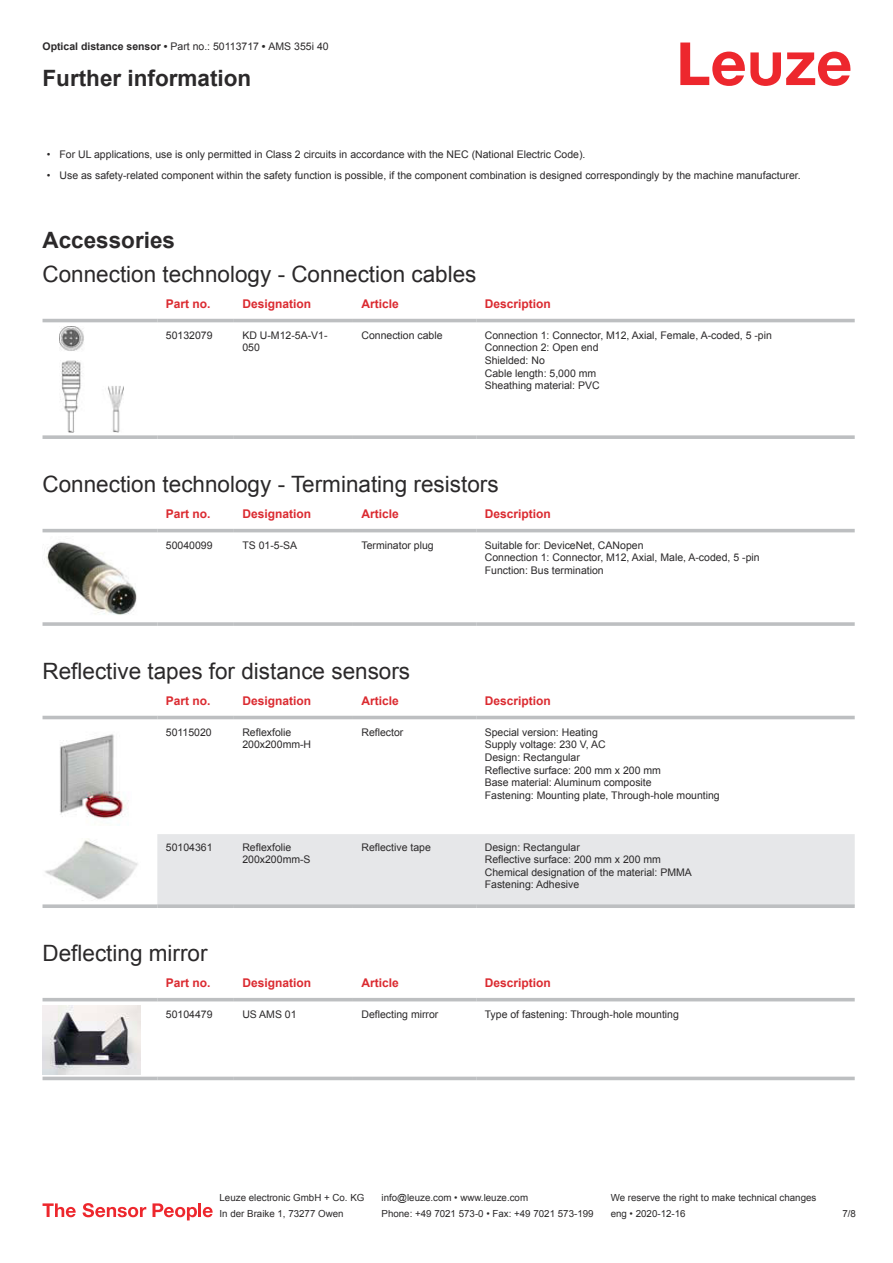
<style>
.page{position:relative;width:893px;height:1263px;background:#fff}
.page>*{position:absolute;margin:0;border:0;box-sizing:border-box;transform-origin:0 0}
.t1{font:22.5px "Arial";color:#2b292a}
.t2{font:700 22.5px "Arial";color:#2b292a}
.t3{font:700 12px "Arial";color:#db2a30}
.t4{font:10.5px/12.6px "Arial";color:#2b292a}
.t5{font:9.75px "Arial";color:#2b292a}
.s1{font-weight:700}
</style>
<div class="page">
<svg style="left:680px;top:43px;width:170px;height:43px"></svg>
<svg style="left:43px;top:318px;width:812px;height:9px"></svg>
<hr style="left:43px;top:319px;width:114px;height:3px;background:#bdbfc1">
<hr style="left:157px;top:319px;width:77px;height:3px;background:#bdbfc1">
<hr style="left:234px;top:319px;width:119px;height:3px;background:#bdbfc1">
<hr style="left:353px;top:319px;width:123px;height:3px;background:#bdbfc1">
<hr style="left:476px;top:319px;width:379px;height:3px;background:#bdbfc1">
<svg style="left:43px;top:435px;width:114px;height:4px"></svg>
<svg style="left:157px;top:435px;width:77px;height:4px"></svg>
<svg style="left:234px;top:435px;width:119px;height:4px"></svg>
<svg style="left:353px;top:435px;width:123px;height:4px"></svg>
<svg style="left:476px;top:435px;width:379px;height:4px;background:#c3c5c7"></svg>
<img style="left:59px;top:327px;width:65px;height:106px">
<svg style="left:43px;top:528px;width:812px;height:5px;fill:#efeff0"></svg>
<hr style="left:43px;top:529px;width:114px;height:3px;background:#bdbfc1">
<hr style="left:157px;top:529px;width:77px;height:3px;background:#bdbfc1">
<hr style="left:234px;top:529px;width:119px;height:3px;background:#bdbfc1">
<hr style="left:353px;top:529px;width:123px;height:3px;background:#bdbfc1">
<hr style="left:476px;top:529px;width:379px;height:3px;background:#bdbfc1">
<svg style="left:43px;top:622px;width:114px;height:4px"></svg>
<hr style="left:157px;top:622px;width:77px;height:4px;background:#c6c8ca">
<svg style="left:234px;top:622px;width:119px;height:4px"></svg>
<svg style="left:353px;top:622px;width:123px;height:4px"></svg>
<hr style="left:476px;top:622px;width:379px;height:4px;background:#c6c8ca">
<img style="left:46px;top:541px;width:91px;height:74px">
<div style="left:43px;top:715px;width:812px;height:5px;background:#edeeee"></div>
<div style="left:157px;top:834px;width:698px;height:70px;background:#e6e7e9"></div>
<hr style="left:43px;top:716px;width:114px;height:3px;background:#bdbfc1">
<hr style="left:157px;top:716px;width:77px;height:3px;background:#bdbfc1">
<hr style="left:234px;top:716px;width:119px;height:3px;background:#bdbfc1">
<hr style="left:353px;top:716px;width:123px;height:3px;background:#bdbfc1">
<hr style="left:476px;top:716px;width:379px;height:3px;background:#bdbfc1">
<svg style="left:43px;top:904px;width:114px;height:4px"></svg>
<svg style="left:157px;top:904px;width:77px;height:4px"></svg>
<svg style="left:234px;top:904px;width:119px;height:4px"></svg>
<svg style="left:353px;top:904px;width:123px;height:4px"></svg>
<svg style="left:476px;top:904px;width:379px;height:4px;background:#c1c3c5"></svg>
<img style="left:60px;top:734px;width:69px;height:92px">
<img style="left:45px;top:838px;width:93px;height:63px">
<svg style="left:43px;top:1001px;width:812px;height:80px"></svg>
<hr style="left:43px;top:998px;width:114px;height:3px;background:#bdbfc1">
<hr style="left:157px;top:998px;width:77px;height:3px;background:#bdbfc1">
<hr style="left:234px;top:998px;width:119px;height:3px;background:#bdbfc1">
<hr style="left:353px;top:998px;width:123px;height:3px;background:#bdbfc1">
<hr style="left:476px;top:998px;width:379px;height:3px;background:#bdbfc1">
<hr style="left:43px;top:1077px;width:114px;height:3px;background:#bdbfc1">
<hr style="left:157px;top:1077px;width:77px;height:3px;background:#bdbfc1">
<hr style="left:234px;top:1077px;width:119px;height:3px;background:#bdbfc1">
<hr style="left:353px;top:1077px;width:123px;height:3px;background:#bdbfc1">
<hr style="left:476px;top:1077px;width:379px;height:3px;background:#bdbfc1">
<img style="left:43px;top:1006px;width:97px;height:68px">
<svg style="left:43px;top:1203px;width:33px;height:14px"></svg>
<svg style="left:83px;top:1203px;width:63px;height:14px"></svg>
<svg style="left:153px;top:1203px;width:44px;height:17px"></svg>
<hr style="left:198px;top:1203px;width:3px;height:14px;background:#ed272d">
<svg style="left:203px;top:1207px;width:10px;height:10px"></svg>
<p class="t4" style="left:43px;top:41px;width:288px"><span class="s1">Optical distance sensor •</span> Part no.: 50113717 <span class="s1">•</span> AMS 355i 40</p>
<h1 class="t2" style="left:43px;top:70px;width:210px">Further information</h1>
<p class="t4" style="left:47px;top:149px;width:540px">• For UL applications, use is only permitted in Class 2 circuits in accordance with the NEC (National Electric Code).</p>
<p class="t4" style="left:47px;top:170px;width:756px">• Use as safety-related component within the safety function is possible, if the component combination is designed correspondingly by the machine manufacturer.</p>
<h1 class="t2" style="left:43px;top:232px;width:134px">Accessories</h1>
<h1 class="t1" style="left:43px;top:265px;width:435px">Connection technology - Connection cables</h1>
<p class="t3" style="left:166px;top:299px;width:46px">Part no.</p>
<p class="t3" style="left:242px;top:299px;width:70px">Designation</p>
<p class="t3" style="left:361px;top:299px;width:39px">Article</p>
<p class="t3" style="left:485px;top:299px;width:68px">Description</p>
<p class="t4" style="left:166px;top:330px;width:48px">50132079</p>
<p class="t4" style="left:242px;top:330px;width:87px">KD U-M12-5A-V1-<br>050</p>
<p class="t4" style="left:361px;top:330px;width:83px">Connection cable</p>
<p class="t4" style="left:485px;top:330px;width:289px">Connection 1: Connector, M12, Axial, Female, A-coded, 5 -pin<br>Connection 2: Open end<br>Shielded: No<br>Cable length: 5,000 mm<br>Sheathing material: PVC</p>
<h1 class="t1" style="left:43px;top:475px;width:458px">Connection technology - Terminating resistors</h1>
<p class="t3" style="left:166px;top:509px;width:46px">Part no.</p>
<p class="t3" style="left:242px;top:509px;width:70px">Designation</p>
<p class="t3" style="left:361px;top:509px;width:39px">Article</p>
<p class="t3" style="left:485px;top:509px;width:68px">Description</p>
<p class="t4" style="left:166px;top:540px;width:48px">50040099</p>
<p class="t4" style="left:242px;top:540px;width:56px">TS 01-5-SA</p>
<p class="t4" style="left:361px;top:540px;width:74px">Terminator plug</p>
<p class="t4" style="left:485px;top:540px;width:276px">Suitable for: DeviceNet, CANopen<br>Connection 1: Connector, M12, Axial, Male, A-coded, 5 -pin<br>Function: Bus termination</p>
<h1 class="t1" style="left:43px;top:662px;width:369px">Reflective tapes for distance sensors</h1>
<p class="t3" style="left:166px;top:696px;width:46px">Part no.</p>
<p class="t3" style="left:242px;top:696px;width:70px">Designation</p>
<p class="t3" style="left:361px;top:696px;width:39px">Article</p>
<p class="t3" style="left:485px;top:696px;width:68px">Description</p>
<p class="t4" style="left:166px;top:727px;width:47px">50115020</p>
<p class="t4" style="left:242px;top:727px;width:70px">Reflexfolie<br>200x200mm-H</p>
<p class="t4" style="left:361px;top:727px;width:44px">Reflector</p>
<p class="t4" style="left:485px;top:727px;width:237px">Special version: Heating<br>Supply voltage: 230 V, AC<br>Design: Rectangular<br>Reflective surface: 200 mm x 200 mm<br>Base material: Aluminum composite<br>Fastening: Mounting plate, Through-hole mounting</p>
<p class="t4" style="left:166px;top:841px;width:48px">50104361</p>
<p class="t4" style="left:242px;top:841px;width:70px">Reflexfolie<br>200x200mm-S</p>
<p class="t4" style="left:361px;top:841px;width:71px">Reflective tape</p>
<p class="t4" style="left:485px;top:841px;width:209px">Design: Rectangular<br>Reflective surface: 200 mm x 200 mm<br>Chemical designation of the material: PMMA<br>Fastening: Adhesive</p>
<h1 class="t1" style="left:43px;top:944px;width:167px">Deflecting mirror</h1>
<p class="t3" style="left:166px;top:978px;width:46px">Part no.</p>
<p class="t3" style="left:242px;top:978px;width:70px">Designation</p>
<p class="t3" style="left:361px;top:978px;width:39px">Article</p>
<p class="t3" style="left:485px;top:978px;width:68px">Description</p>
<p class="t4" style="left:166px;top:1009px;width:48px">50104479</p>
<p class="t4" style="left:242px;top:1009px;width:56px">US AMS 01</p>
<p class="t4" style="left:361px;top:1009px;width:79px">Deflecting mirror</p>
<p class="t4" style="left:485px;top:1009px;width:196px">Type of fastening: Through-hole mounting</p>
<p class="t5" style="left:220px;top:1194px;width:146px">Leuze electronic GmbH + Co. KG</p>
<p class="t5" style="left:381px;top:1194px;width:148px">info@leuze.com • www.leuze.com</p>
<p class="t5" style="left:611px;top:1194px;width:207px">We reserve the right to make technical changes</p>
<p class="t5" style="left:220px;top:1210px;width:126px">In der Braike 1, 73277 Owen</p>
<p class="t5" style="left:381px;top:1210px;width:214px">Phone: +49 7021 573-0 • Fax: +49 7021 573-199</p>
<p class="t5" style="left:611px;top:1210px;width:76px">eng • 2020-12-16</p>
<p class="t5" style="left:842px;top:1210px;width:15px">7 /8</p>
</div>
